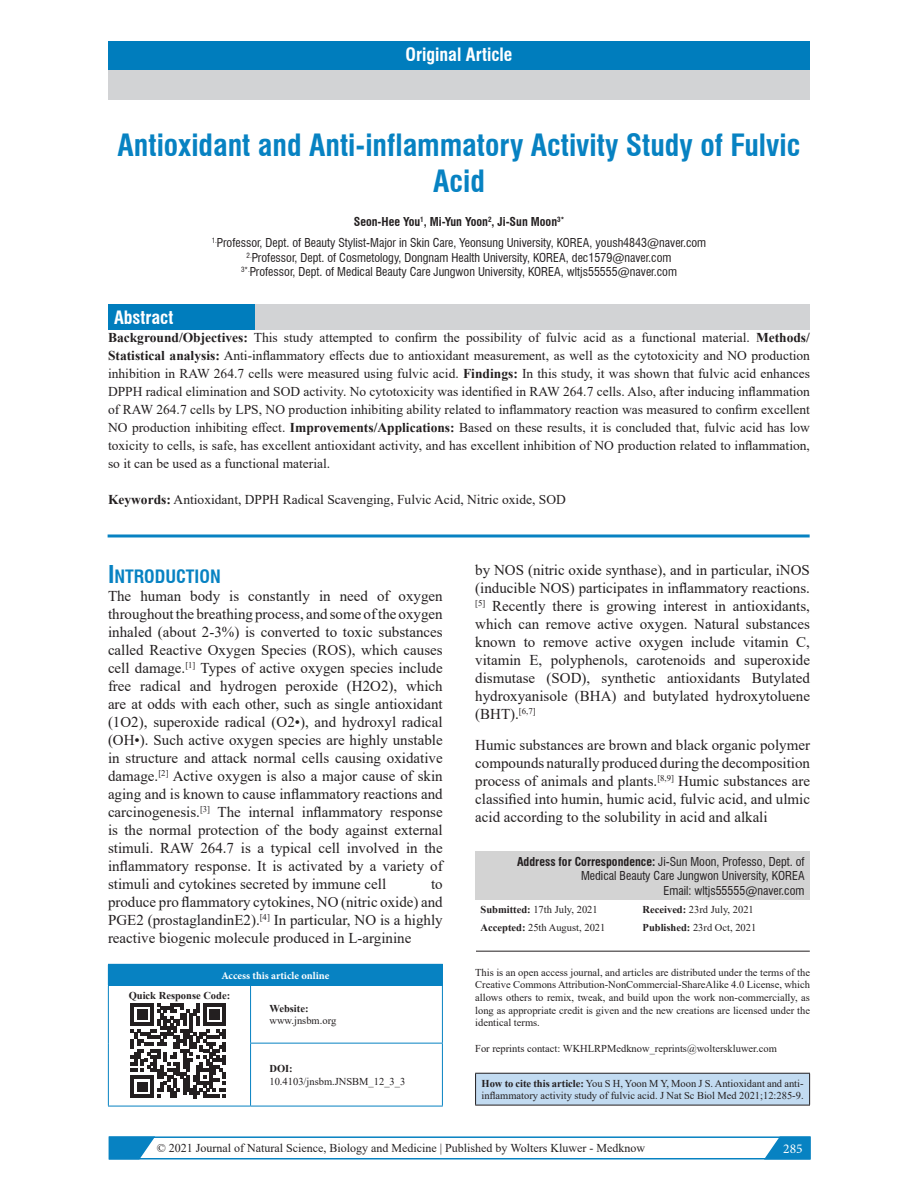
<style>
.page{position:relative;width:918px;height:1188px;background:#fff}
.page>*{position:absolute;margin:0;border:0;box-sizing:border-box;transform-origin:0 0}
.t1{font:700 condensed 30px/36px "Swiss 721 BT";color:#0782c2;text-align:center}
.t2{font:700 condensed 18px "Swiss 721 BT";color:#fff}
.JSNBM_Heading{font:700 condensed 18px "Swiss 721 BT";color:#0782c2}
.JNSBM_BODY_Paragraph{font:15px/18px "Times New Roman";color:#231f20;text-align:justify}
.t3{font:13.5px/18px "Times New Roman";color:#231f20;text-align:justify}
.t4{font:13.5px "Minion Pro";color:#fff}
.First_Page_Table_2_b{font:condensed 12px/14.4px "Swiss 721 BT";color:#231f20;text-align:right}
.t5{font:12px "Times New Roman";color:#231f20}
.t6{font:700 condensed 12px "Swiss 721 BT";color:#231f20}
.First_Page_Table_2_b-2{font:10.5px/12.6px "Times New Roman";color:#231f20;text-align:justify}
.t7{font:700 10.5px "Times New Roman";color:#231f20}
.t8{font:700 10.5px "Minion Pro";color:#fff}
.s1{font-weight:700}
.s2{font-size:24px}
</style>
<div class="page">
<div style="left:108px;top:41px;width:702px;height:30px;background:#007dbd"></div>
<div style="left:108px;top:71px;width:702px;height:29px;background:#d2d3d5"></div>
<div style="left:108px;top:304px;width:148px;height:26px;background:#007dbd"></div>
<div style="left:256px;top:304px;width:554px;height:26px;background:#d2d3d5"></div>
<div style="left:108px;top:964px;width:334px;height:21px;background:#0782c2"></div>
<hr style="left:251px;top:964px;width:192px;height:1px;background:#0782c2">
<svg style="left:442px;top:965px;width:1px;height:20px"></svg>
<hr style="left:108px;top:985px;width:143px;height:1px;background:#0782c2">
<hr style="left:108px;top:986px;width:1px;height:57px;background:#0782c2">
<hr style="left:251px;top:985px;width:192px;height:1px;background:#0782c2">
<hr style="left:250px;top:986px;width:1px;height:57px;background:#0782c2">
<hr style="left:442px;top:986px;width:1px;height:57px;background:#0782c2">
<hr style="left:108px;top:1043px;width:1px;height:63px;background:#0782c2">
<hr style="left:250px;top:1043px;width:193px;height:1px;background:#0782c2">
<hr style="left:250px;top:1044px;width:1px;height:62px;background:#0782c2">
<hr style="left:442px;top:1044px;width:1px;height:62px;background:#0782c2">
<hr style="left:108px;top:1106px;width:143px;height:1px;background:#0782c2">
<hr style="left:251px;top:1106px;width:192px;height:1px;background:#0782c2">
<div style="left:475px;top:851px;width:335px;height:49px;background:#d3d3d3"></div>
<div style="left:476px;top:1073px;width:334px;height:32px;background:#c2dbf1"></div>
<hr style="left:475px;top:1073px;width:335px;height:1px;background:#231f20">
<hr style="left:475px;top:1074px;width:1px;height:31px;background:#231f20">
<hr style="left:809px;top:1074px;width:1px;height:31px;background:#231f20">
<hr style="left:475px;top:1105px;width:335px;height:1px;background:#231f20">
<hr style="left:476px;top:951px;width:334px;height:1px;background:#231f20">
<div style="left:109px;top:1136px;width:702px;height:24px;border:2px solid #0782c2"></div>
<svg style="left:108px;top:1136px;width:49px;height:24px"></svg>
<svg style="left:763px;top:1136px;width:48px;height:24px"></svg>
<div style="left:778px;top:1143px;width:30px;height:11px;background:#0782c2"></div>
<div style="left:777px;top:1142px;width:32px;height:13px;border:2px solid #0782c2"></div>
<svg style="left:131px;top:1003px;width:95px;height:95px"></svg>
<hr style="left:108px;top:534px;width:702px;height:3px;background:#0782c2">
<p class="t2" style="left:405px;top:43px;width:109px">Original Article</p>
<p class="t1" style="left:118px;top:127px;width:684px">Antioxidant and Anti-inflammatory Activity Study of Fulvic<br>Acid</p>
<p class="t6" style="left:354px;top:215px;width:212px">Seon-Hee You<sup>1</sup>, Mi-Yun Yoon<sup>2</sup>, Ji-Sun Moon<sup>3*</sup></p>
<p class="First_Page_Table_2_b" style="left:212px;top:236px;width:496px"><sup>1.</sup>Professor, Dept. of Beauty Stylist-Major in Skin Care, Yeonsung University, KOREA, yoush4843@naver.com</p>
<p class="First_Page_Table_2_b" style="left:247px;top:250px;width:426px"><sup>2.</sup>Professor, Dept. of Cosmetology, Dongnam Health University, KOREA, dec1579@naver.com</p>
<p class="First_Page_Table_2_b" style="left:241px;top:265px;width:437px"><sup>3*.</sup>Professor, Dept. of Medical Beauty Care Jungwon University, KOREA, wltjs55555@naver.com</p>
<p class="t2" style="left:114px;top:307px;width:61px">Abstract</p>
<p class="t3" style="left:108px;top:328px;width:704px"><span class="s1">Background/Objectives:</span> This study attempted to confirm the possibility of fulvic acid as a functional material. <span class="s1">Methods/ Statistical analysis:</span> Anti-inflammatory effects due to antioxidant measurement, as well as the cytotoxicity and NO production inhibition in RAW 264.7 cells were measured using fulvic acid. <span class="s1">Findings:</span> In this study, it was shown that fulvic acid enhances DPPH radical elimination and SOD activity. No cytotoxicity was identified in RAW 264.7 cells. Also, after inducing inflammation of RAW 264.7 cells by LPS, NO production inhibiting ability related to inflammatory reaction was measured to confirm excellent NO production inhibiting effect. <span class="s1">Improvements/Applications:</span> Based on these results, it is concluded that, fulvic acid has low toxicity to cells, is safe, has excellent antioxidant activity, and has excellent inhibition of NO production related to inflammation, so it can be used as a functional material.</p>
<p class="t3" style="left:108px;top:490px;width:459px"><span class="s1">Keywords:</span> Antioxidant, DPPH Radical Scavenging, Fulvic Acid, Nitric oxide, SOD</p>
<p class="JSNBM_Heading" style="left:108px;top:565px;width:114px"><span class="s2">I</span>NTRODUCTION</p>
<p class="JNSBM_BODY_Paragraph" style="left:108px;top:586px;width:336px">The human body is constantly in need of oxygen throughout the breathing process, and some of the oxygen inhaled (about 2-3%) is converted to toxic substances called Reactive Oxygen Species (ROS), which causes cell damage.<sup>[1]</sup> Types of active oxygen species include free radical and hydrogen peroxide (H2O2), which are at odds with each other, such as single antioxidant (1O2), superoxide radical (O2•), and hydroxyl radical (OH•). Such active oxygen species are highly unstable in structure and attack normal cells causing oxidative damage.<sup>[2]</sup> Active oxygen is also a major cause of skin aging and is known to cause inflammatory reactions and carcinogenesis.<sup>[3]</sup> The internal inflammatory response is the normal protection of the body against external stimuli. RAW 264.7 is a typical cell involved in the inflammatory response. It is activated by a variety of stimuli and cytokines secreted by immune cell</p>
<p class="JNSBM_BODY_Paragraph" style="left:431px;top:874px;width:13px">to</p>
<p class="JNSBM_BODY_Paragraph" style="left:108px;top:892px;width:336px">produce pro flammatory cytokines, NO (nitric oxide) and PGE2 (prostaglandinE2).<sup>[4]</sup> In particular, NO is a highly reactive biogenic molecule produced in L-arginine</p>
<p class="t8" style="left:221px;top:968px;width:109px">Access this article online</p>
<p class="t7" style="left:129px;top:988px;width:103px">Quick Response Code:</p>
<p class="t7" style="left:269px;top:1001px;width:41px">Website:</p>
<p class="First_Page_Table_2_b-2" style="left:269px;top:1014px;width:68px">www.jnsbm.org</p>
<p class="t7" style="left:269px;top:1061px;width:25px">DOI:</p>
<p class="First_Page_Table_2_b-2" style="left:269px;top:1074px;width:137px">10.4103/jnsbm.JNSBM_12_3_3</p>
<p class="JNSBM_BODY_Paragraph" style="left:475px;top:560px;width:336px">by NOS (nitric oxide synthase), and in particular, iNOS (inducible NOS) participates in inflammatory reactions. <sup>[5]</sup> Recently there is growing interest in antioxidants, which can remove active oxygen. Natural substances known to remove active oxygen include vitamin C, vitamin E, polyphenols, carotenoids and superoxide dismutase (SOD), synthetic antioxidants Butylated hydroxyanisole (BHA) and butylated hydroxytoluene (BHT).<sup>[6,7]</sup></p>
<p class="JNSBM_BODY_Paragraph" style="left:475px;top:736px;width:336px">Humic substances are brown and black organic polymer compounds naturally produced during the decomposition process of animals and plants.<sup>[8,9]</sup> Humic substances are classified into humin, humic acid, fulvic acid, and ulmic acid according to the solubility in acid and alkali</p>
<p class="First_Page_Table_2_b" style="left:517px;top:854px;width:289px"><span class="s1">Address for Correspondence:</span> Ji-Sun Moon, Professo, Dept. of<br>Medical Beauty Care Jungwon University, KOREA</p>
<p class="First_Page_Table_2_b" style="left:664px;top:883px;width:142px">Email: wltjs55555@naver.com</p>
<p class="First_Page_Table_2_b-2" style="left:481px;top:903px;width:119px"><span class="s1">Submitted:</span> 17th July, 2021</p>
<p class="First_Page_Table_2_b-2" style="left:643px;top:903px;width:113px"><span class="s1">Received:</span> 23rd July, 2021</p>
<p class="First_Page_Table_2_b-2" style="left:481px;top:921px;width:126px"><span class="s1">Accepted:</span> 25th August, 2021</p>
<p class="First_Page_Table_2_b-2" style="left:643px;top:921px;width:115px"><span class="s1">Published:</span> 23rd Oct, 2021</p>
<p class="First_Page_Table_2_b-2" style="left:475px;top:966px;width:336px">This is an open access journal, and articles are distributed under the terms of the Creative Commons Attribution‑NonCommercial‑ShareAlike 4.0 License, which allows others to remix, tweak, and build upon the work non‑commercially, as long as appropriate credit is given and the new creations are licensed under the identical terms.</p>
<p class="First_Page_Table_2_b-2" style="left:475px;top:1042px;width:303px">For reprints contact: WKHLRPMedknow_reprints@wolterskluwer.com</p>
<p class="First_Page_Table_2_b-2" style="left:482px;top:1076px;width:324px"><span class="s1">How to cite this article:</span> You S H, Yoon M Y, Moon J S. Antioxidant and anti&shy;inflammatory activity study of fulvic acid. J Nat Sc Biol Med 2021;12:285-9.</p>
<p class="t5" style="left:157px;top:1140px;width:490px">© 2021 Journal of Natural Science, Biology and Medicine | Published by Wolters Kluwer - Medknow</p>
<p class="t4" style="left:783px;top:1140px;width:21px">285</p>
</div>
